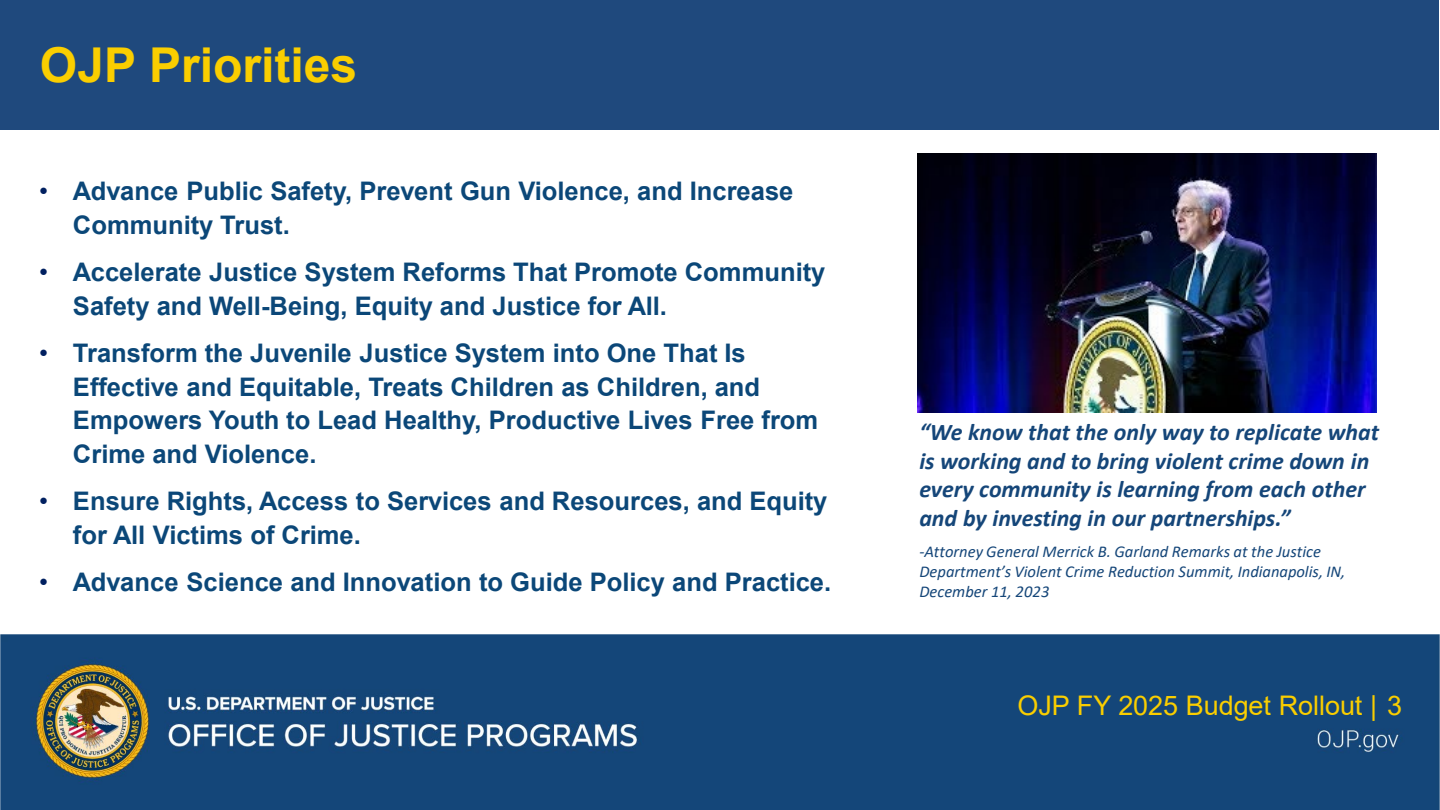
<style>
.page{position:relative;width:1440px;height:810px;background:#fff}
.page>*{position:absolute;margin:0;border:0;box-sizing:border-box;transform-origin:0 0}
.t1{font:700 48px "Arial";color:#face00}
.t2{font:27px "Arial";letter-spacing:-.005em;color:#face00}
.t3{font:700 25.5px/33.6px "Arial";color:#0b4778}
.t4{font:italic 700 24px/28.8px "Calibri";color:#154679}
.t5{font:italic 16.5px/19.8px "Calibri";color:#154679}
.s1{font-weight:400;color:#002060}
</style>
<div class="page">
<div style="left:0;top:0;width:1439px;height:129px;background:#1f497d"></div>
<img style="left:917px;top:154px;width:460px;height:258px">
<img style="left:0;top:634px;width:1440px;height:176px">
<h1 class="t1" style="left:40px;top:32px;width:319px">OJP Priorities</h1>
<p class="t3" style="left:73px;top:175px;width:722px;text-indent:-34px"><span class="s1">•</span> Advance Public Safety, Prevent Gun Violence, and Increase<br>Community Trust.</p>
<p class="t3" style="left:73px;top:256px;width:754px;text-indent:-34px"><span class="s1">•</span> Accelerate Justice System Reforms That Promote Community<br>Safety and Well-Being, Equity and Justice for All.</p>
<p class="t3" style="left:73px;top:337px;width:747px;text-indent:-34px"><span class="s1">•</span> Transform the Juvenile Justice System into One That Is Effective and Equitable, Treats Children as Children, and Empowers Youth to Lead Healthy, Productive Lives Free from Crime and Violence.</p>
<p class="t3" style="left:73px;top:485px;width:756px;text-indent:-34px"><span class="s1">•</span> Ensure Rights, Access to Services and Resources, and Equity for All Victims of Crime.</p>
<p class="t3" style="left:39px;top:566px;width:794px"><span class="s1">•</span> Advance Science and Innovation to Guide Policy and Practice.</p>
<p class="t4" style="left:919px;top:417px;width:461px">“We know that the only way to replicate what is working and to bring violent crime down in every community is learning from each other and by investing in our partnerships.”</p>
<p class="t5" style="left:919px;top:541px;width:427px">-Attorney General Merrick B. Garland Remarks at the Justice<br>Department’s Violent Crime Reduction Summit, Indianapolis, IN,<br>December 11, 2023</p>
<p class="t2" style="left:1017px;top:687px;width:386px">OJP FY 2025 Budget Rollout | 3</p>
</div>
